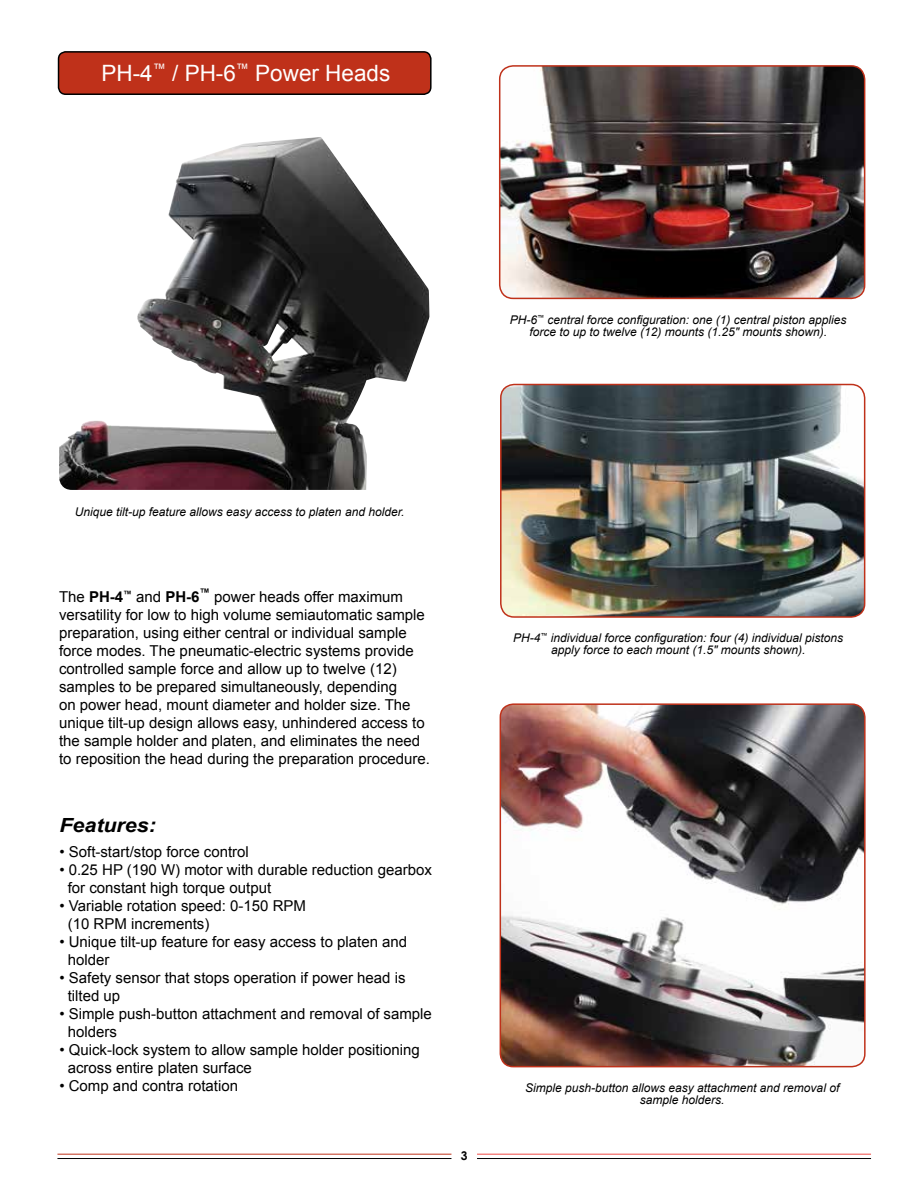
<style>
.page{position:relative;width:918px;height:1188px;background:#fff}
.page>*{position:absolute;margin:0;border:0;box-sizing:border-box;transform-origin:0 0}
.t1{font:22.5px "Arial";color:#fff}
.t2{font:italic 700 19.5px "Arial";color:#000;scale:1.1 1}
.t3{font:15px/18px "Arial";color:#000}
.t4{font:italic 12px/12px "Arial";color:#000;text-align:center}
.t5{font:700 12px "Century Gothic";color:#000}
.s1{font-weight:700}
</style>
<div class="page">
<hr style="left:57px;top:1154px;width:394px;height:1px;background:#bf311a">
<hr style="left:477px;top:1154px;width:394px;height:1px;background:#ef4945">
<hr style="left:57px;top:1158px;width:394px;height:1px;background:#000">
<hr style="left:477px;top:1158px;width:394px;height:1px;background:#000">
<img style="left:59px;top:137px;width:370px;height:353px">
<div style="left:59px;top:52px;width:372px;height:42px;background:#bf311a;border-radius:7px"></div>
<div style="left:58px;top:51px;width:374px;height:44px;border:2px solid #000;border-radius:7px"></div>
<img style="left:500px;top:706px;width:365px;height:361px">
<div style="left:500px;top:703px;width:366px;height:364px;border:2px solid #bf311a;border-radius:13px"></div>
<img style="left:501px;top:66px;width:363px;height:232px">
<div style="left:499px;top:65px;width:366px;height:234px;border:2px solid #bf311a;border-radius:14px"></div>
<img style="left:501px;top:385px;width:364px;height:231px">
<div style="left:500px;top:384px;width:365px;height:234px;border:2px solid #bf311a;border-radius:14px"></div>
<h1 class="t1" style="left:102px;top:58px;width:290px">PH-4<sup>™</sup> / PH-6<sup>™</sup> Power Heads</h1>
<p class="t4" style="left:510px;top:314px;width:338px">PH-6<sup>™</sup> central force configuration: one (1) central piston applies force to up to twelve (12) mounts (1.25" mounts shown).</p>
<p class="t4" style="left:75px;top:506px;width:331px">Unique tilt-up feature allows easy access to platen and holder.</p>
<p class="t3" style="left:59px;top:588px;width:373px">The <span class="s1">PH-4</span><sup>™</sup> and <span class="s1">PH-6</span><sup>™</sup> power heads offer maximum versatility for low to high volume semiautomatic sample preparation, using either central or individual sample force modes. The pneumatic-electric systems provide controlled sample force and allow up to twelve (12) samples to be prepared simultaneously, depending<br>on power head, mount diameter and holder size. The unique tilt-up design allows easy, unhindered access to the sample holder and platen, and eliminates the need to reposition the head during the preparation procedure.</p>
<h2 class="t2" style="left:59px;top:812px;width:89px">Features:</h2>
<p class="t3" style="left:59px;top:843px;width:191px">• Soft-start/stop force control</p>
<p class="t3" style="left:68px;top:861px;width:366px;text-indent:-8px">• 0.25 HP (190 W) motor with durable reduction gearbox for constant high torque output</p>
<p class="t3" style="left:68px;top:897px;width:240px;text-indent:-8px">• Variable rotation speed: 0-150 RPM (10 RPM increments)</p>
<p class="t3" style="left:68px;top:933px;width:341px;text-indent:-8px">• Unique tilt-up feature for easy access to platen and holder</p>
<p class="t3" style="left:68px;top:969px;width:339px;text-indent:-8px">• Safety sensor that stops operation if power head is tilted up</p>
<p class="t3" style="left:68px;top:1005px;width:366px;text-indent:-8px">• Simple push-button attachment and removal of sample holders</p>
<p class="t3" style="left:68px;top:1041px;width:354px;text-indent:-8px">• Quick-lock system to allow sample holder positioning across entire platen surface</p>
<p class="t3" style="left:59px;top:1077px;width:180px">• Comp and contra rotation</p>
<p class="t5" style="left:461px;top:1147px;width:8px">3</p>
<p class="t4" style="left:513px;top:632px;width:331px">PH-4<sup>™</sup> individual force configuration: four (4) individual pistons apply force to each mount (1.5" mounts shown).</p>
<p class="t4" style="left:525px;top:1082px;width:316px">Simple push-button allows easy attachment and removal of sample holders.</p>
</div>
